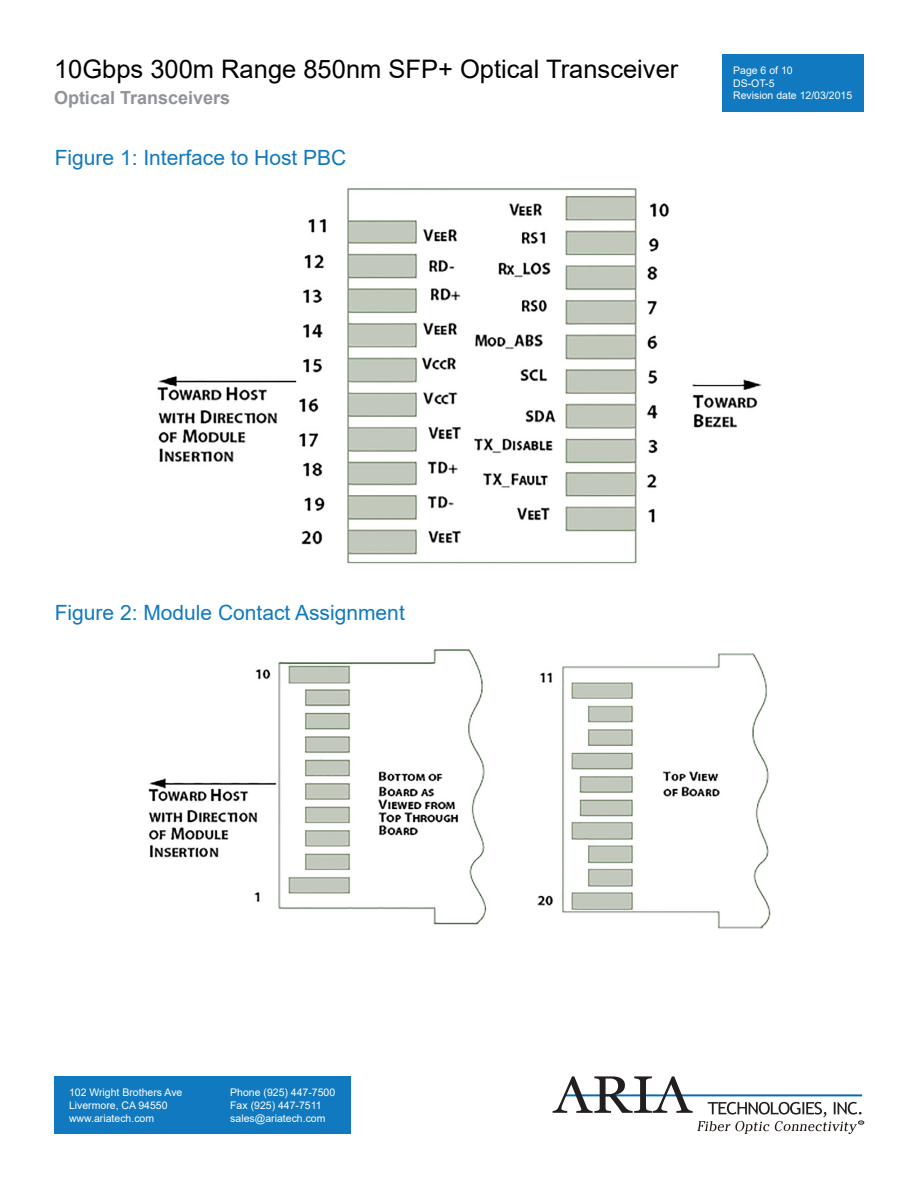
<style>
.page{position:relative;width:918px;height:1188px;background:#fff}
.page>*{position:absolute;margin:0;border:0;box-sizing:border-box;transform-origin:0 0}
.t1{font:25.5px "Arial";color:#000}
.t2{font:21px "Arial";color:#1079bf}
.t3{font:700 18px "Arial";color:#909399}
.t4{font:10.5px/12.6px "Arial";color:#fff}
</style>
<div class="page">
<svg style="left:553px;top:1076px;width:311px;height:58px"></svg>
<div style="left:54px;top:1076px;width:297px;height:58px;background:#1079bf"></div>
<div style="left:723px;top:54px;width:141px;height:58px;background:#1079bf"></div>
<img style="left:157px;top:188px;width:605px;height:376px">
<img style="left:148px;top:649px;width:623px;height:280px">
<h1 class="t1" style="left:54px;top:51px;width:626px">10Gbps 300m Range 850nm SFP+ Optical Transceiver</h1>
<h3 class="t3" style="left:54px;top:85px;width:178px">Optical Transceivers</h3>
<h2 class="t2" style="left:55px;top:143px;width:293px">Figure 1: Interface to Host PBC</h2>
<p class="t4" style="left:733px;top:64px;width:121px">Page 6 of 10<br>DS-OT-5<br>Revision date 12/03/2015</p>
<h2 class="t2" style="left:55px;top:598px;width:352px">Figure 2: Module Contact Assignment</h2>
<p class="t4" style="left:69px;top:1086px;width:115px">102 Wright Brothers Ave<br>Livermore, CA 94550 www.ariatech.com</p>
<p class="t4" style="left:230px;top:1086px;width:107px">Phone (925) 447-7500<br>Fax (925) 447-7511 sales@ariatech.com</p>
</div>
